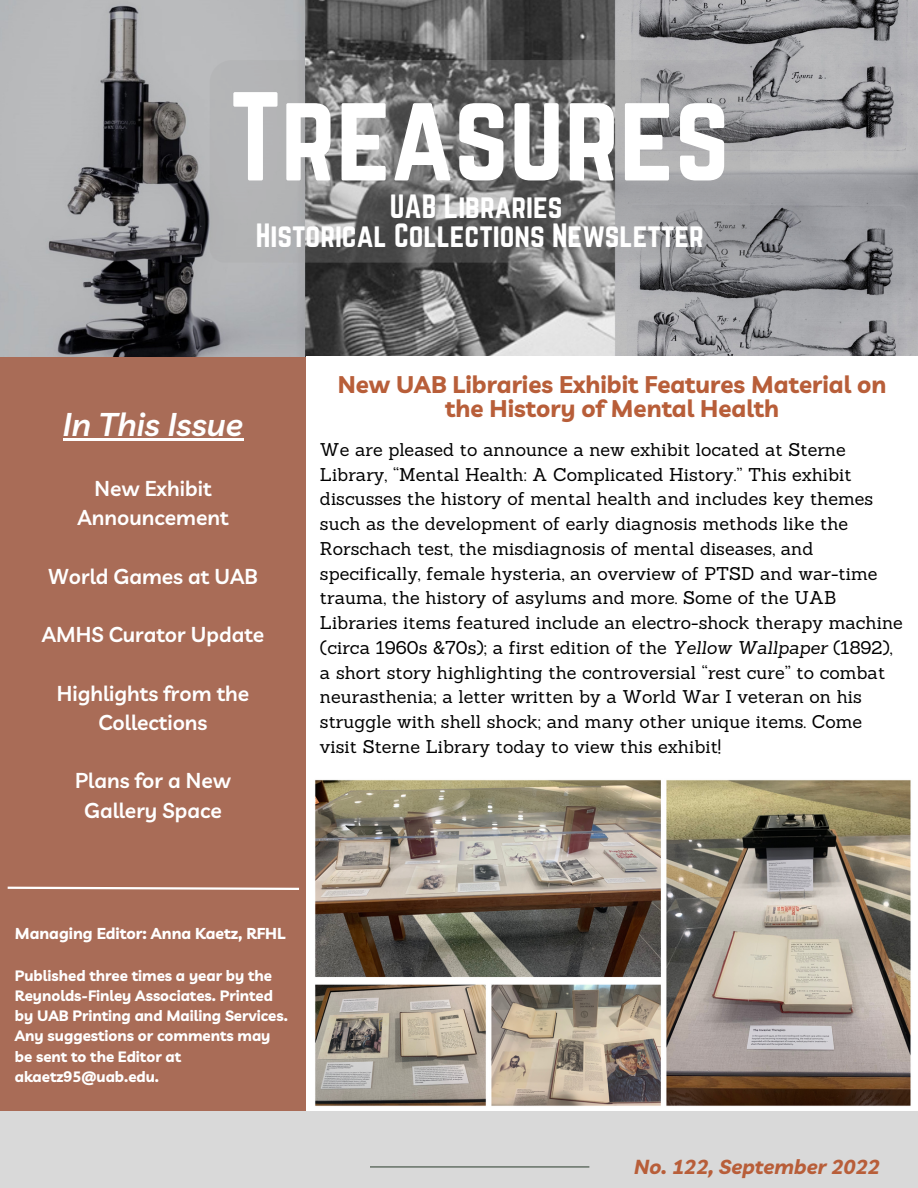
<style>
.page{position:relative;width:918px;height:1188px;background:#d9d9d9}
.page>*{position:absolute;margin:0;border:0;box-sizing:border-box;transform-origin:0 0}
.t1{font:110.4px "Norwester";color:#fff}
.t2{font:italic 600 32.1px "Livvic";color:#fff}
.t3{font:29.4px/29.2px "Norwester";color:#fff;text-align:center}
.t4{font:700 24px/23.7px "Livvic";color:#b85e39;text-align:center}
.t5{font:600 21px/29.2px "Livvic";color:#fff;text-align:center}
.t6{font:italic 700 20.25px "Livvic";color:#b85e39}
.t7{font:18px/24.8px "Sanchez";color:#000}
.t8{font:700 15.75px "Livvic";color:#fff}
.t9{font:700 15px/20.2px "Livvic";color:#fff}
.s1{font-style:italic}
</style>
<div class="page">
<img style="left:0;top:0;width:918px;height:357px">
<hr style="left:370px;top:1166px;width:219px;height:1px;background:#3e4e40">
<div style="left:306px;top:357px;width:612px;height:418px;background:#fff"></div>
<div style="left:0;top:357px;width:306px;height:753px;background:#a96c57"></div>
<svg style="left:7px;top:886px;width:292px;height:4px"></svg>
<img style="left:306px;top:775px;width:612px;height:336px">
<svg style="left:210px;top:60px;width:540px;height:203px"></svg>
<hr style="left:63px;top:439px;width:180px;height:2px;background:#fff">
<h1 class="t1" style="left:230px;top:70px;width:501px">Treasures</h1>
<h3 class="t3" style="left:256px;top:191px;width:450px">UAB Libraries<br>Historical Collections Newsletter</h3>
<h2 class="t2" style="left:63px;top:404px;width:182px">In This Issue</h2>
<p class="t5" style="left:77px;top:473px;width:153px">New Exhibit<br>Announcement</p>
<p class="t5" style="left:48px;top:561px;width:211px">World Games at UAB</p>
<p class="t5" style="left:42px;top:620px;width:224px">AMHS Curator Update</p>
<p class="t5" style="left:57px;top:678px;width:194px">Highlights from the<br>Collections</p>
<p class="t5" style="left:75px;top:766px;width:157px">Plans for a New<br>Gallery Space</p>
<h3 class="t4" style="left:338px;top:372px;width:550px">New UAB Libraries Exhibit Features Material on the History of Mental Health</h3>
<p class="t7" style="left:320px;top:437px;width:584px">We are pleased to announce a new exhibit located at Sterne Library, “Mental Health: A Complicated History.” This exhibit discusses the history of mental health and includes key themes such as the development of early diagnosis methods like the Rorschach test, the misdiagnosis of mental diseases, and specifically, female hysteria, an overview of PTSD and war-time trauma, the history of asylums and more. Some of the UAB Libraries items featured include an electro-shock therapy machine (circa 1960s &amp;70s); a first edition of the <span class="s1">Yellow Wallpaper</span> (1892), a short story highlighting the controversial “rest cure” to combat neurasthenia; a letter written by a World War I veteran on his struggle with shell shock; and many other unique items. Come visit Sterne Library today to view this exhibit!</p>
<p class="t8" style="left:15px;top:923px;width:272px">Managing Editor: Anna Kaetz, RFHL</p>
<p class="t9" style="left:15px;top:965px;width:274px">Published three times a year by the<br>Reynolds-Finley Associates. Printed by UAB Printing and Mailing Services.<br>Any suggestions or comments may be sent to the Editor at akaetz95@uab.edu.</p>
<p class="t6" style="left:634px;top:1153px;width:247px">No. 122, September 2022</p>
</div>
